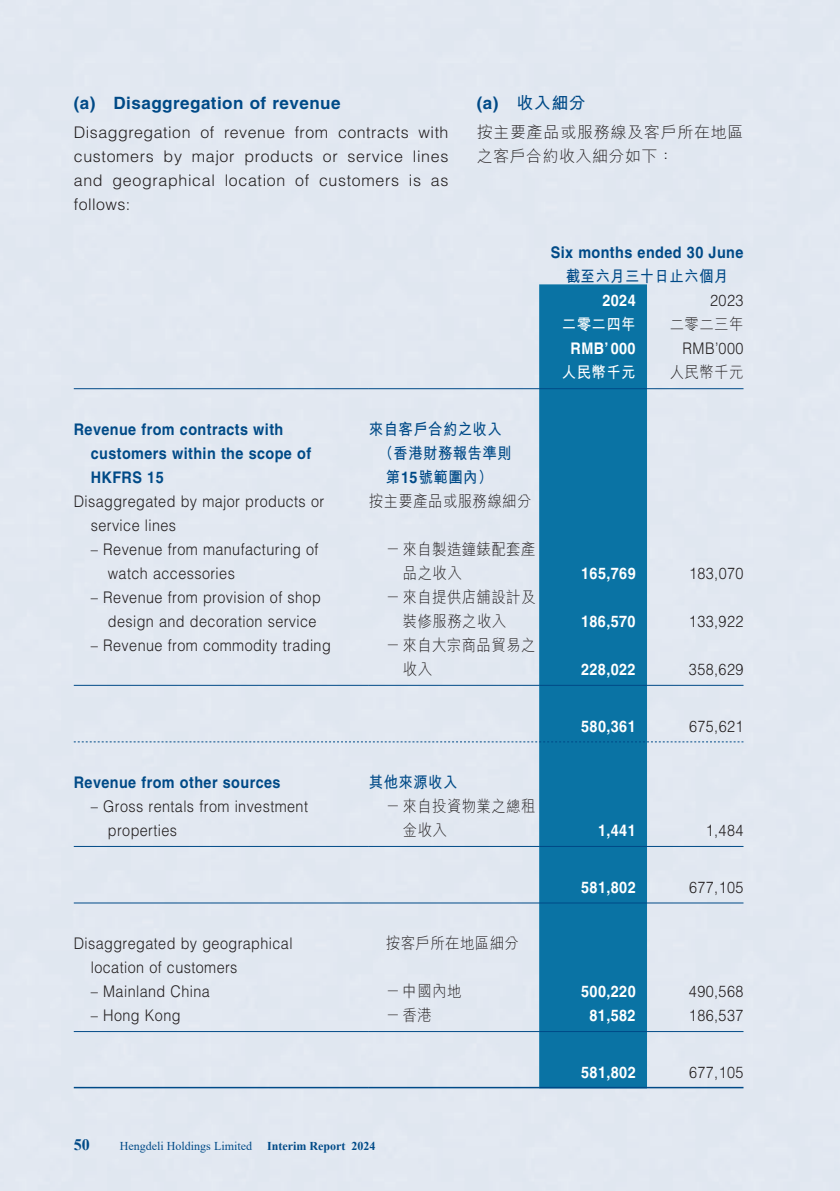
<style>
.page{position:relative;width:840px;height:1191px;background:#fff}
.page>*{position:absolute;margin:0;border:0;box-sizing:border-box;transform-origin:0 0}
.t1{font:700 17px "Helvetica LT Std";letter-spacing:.03em;color:#004a87}
.t2{font:700 17px "M Hei HK";color:#004a87}
.t3{font:300 16px/24px "Helvetica LT Std";letter-spacing:.03em;color:#231f20;scale:.9 1}
.t4{font:300 16px/24px "Helvetica LT Std";letter-spacing:.03em;color:#231f20;text-align:justify}
.t5{font:700 16px/24px "Helvetica LT Std";letter-spacing:.03em;color:#004a87;scale:.9 1}
.t6{font:300 16px/24px "M Hei HK";letter-spacing:.03em;color:#231f20;scale:.9 1}
.t7{font:700 16px "Helvetica LT Std";letter-spacing:.03em;color:#fff;scale:.9 1}
.t8{font:700 16px "M Hei HK";letter-spacing:.03em;color:#004a87;scale:.9 1}
.t9{font:300 16px/24px "M Hei HK";letter-spacing:.03em;color:#231f20}
.t10{font:700 16px "M Hei HK";letter-spacing:.03em;color:#fff;scale:.9 1}
.t11{font:700 16px "Times New Roman";color:#004a87}
.t12{font:12px "Times New Roman";color:#004a87}
.s1{font-family:"Helvetica LT Std"}
.s2{font-weight:700}
</style>
<div class="page">
<div style="left:0;top:0;width:839px;height:1191px;background:#e2e8f1"></div>
<div style="left:539px;top:284px;width:107px;height:802px;background:#0a73a4"></div>
<hr style="left:74px;top:388px;width:295px;height:1px;background:#004a87">
<hr style="left:369px;top:388px;width:170px;height:1px;background:#004a87">
<hr style="left:539px;top:388px;width:107px;height:1px;background:#004a87">
<hr style="left:646px;top:388px;width:97px;height:1px;background:#004a87">
<hr style="left:74px;top:685px;width:295px;height:1px;background:#004a87">
<hr style="left:369px;top:685px;width:170px;height:1px;background:#004a87">
<hr style="left:539px;top:685px;width:107px;height:1px;background:#004a87">
<hr style="left:646px;top:685px;width:97px;height:1px;background:#004a87">
<svg style="left:74px;top:741px;width:669px;height:1px"></svg>
<hr style="left:74px;top:846px;width:295px;height:1px;background:#004a87">
<hr style="left:369px;top:846px;width:170px;height:1px;background:#004a87">
<hr style="left:539px;top:846px;width:107px;height:1px;background:#004a87">
<hr style="left:646px;top:846px;width:97px;height:1px;background:#004a87">
<hr style="left:74px;top:902px;width:295px;height:1px;background:#004a87">
<hr style="left:369px;top:902px;width:170px;height:1px;background:#004a87">
<hr style="left:539px;top:902px;width:107px;height:1px;background:#004a87">
<hr style="left:646px;top:902px;width:97px;height:1px;background:#004a87">
<hr style="left:74px;top:1031px;width:295px;height:1px;background:#004a87">
<hr style="left:369px;top:1031px;width:170px;height:1px;background:#004a87">
<hr style="left:539px;top:1031px;width:107px;height:1px;background:#004a87">
<hr style="left:646px;top:1031px;width:97px;height:1px;background:#004a87">
<hr style="left:74px;top:1086px;width:295px;height:2px;background:#004a87">
<hr style="left:369px;top:1086px;width:170px;height:2px;background:#004a87">
<hr style="left:539px;top:1086px;width:107px;height:2px;background:#004a87">
<hr style="left:646px;top:1086px;width:97px;height:2px;background:#004a87">
<p class="t1" style="left:74px;top:92px;width:268px">(a) Disaggregation of revenue</p>
<p class="t4" style="left:74px;top:120px;width:376px">Disaggregation of revenue from contracts with customers by major products or service lines and geographical location of customers is as follows:</p>
<p class="t2" style="left:476px;top:90px;width:111px"><span class="s1">(a)</span> 收入細分</p>
<p class="t9" style="left:476px;top:120px;width:268px">按主要產品或服務線及客戶所在地區之客戶合約收入細分如下：</p>
<p class="t5" style="left:550px;top:240px;width:215px">Six months ended 30 June</p>
<p class="t8" style="left:565px;top:265px;width:182px">截至六月三十日止六個月</p>
<p class="t7" style="left:602px;top:291px;width:38px">2024</p>
<p class="t3" style="left:709px;top:288px;width:38px">2023</p>
<p class="t10" style="left:561px;top:313px;width:83px">二零二四年</p>
<p class="t6" style="left:669px;top:312px;width:83px">二零二三年</p>
<p class="t7" style="left:570px;top:339px;width:74px">RMB’ 000</p>
<p class="t3" style="left:682px;top:336px;width:69px">RMB’000</p>
<p class="t10" style="left:561px;top:361px;width:83px">人民幣千元</p>
<p class="t6" style="left:669px;top:360px;width:83px">人民幣千元</p>
<p class="t5" style="left:91px;top:417px;width:246px;text-indent:-17px">Revenue from contracts with customers within the scope of<br>HKFRS 15</p>
<p class="t8" style="left:368px;top:417px;width:149px">來自客戶合約之收入</p>
<p class="t8" style="left:378px;top:441px;width:149px">（香港財務報告準則</p>
<p class="t8" style="left:386px;top:465px;width:120px">第<span class="s1">15</span>號範圍內）</p>
<p class="t3" style="left:91px;top:489px;width:261px;text-indent:-17px">Disaggregated by major products or service lines</p>
<p class="t6" style="left:369px;top:489px;width:182px">按主要產品或服務線細分</p>
<p class="t3" style="left:108px;top:537px;width:235px;text-indent:-17px">– Revenue from manufacturing of watch accessories</p>
<p class="t6" style="left:403px;top:537px;width:149px;text-indent:-17px">－來自製造鐘錶配套產品之收入</p>
<p class="t3" style="left:91px;top:585px;width:257px;text-align:right">– Revenue from provision of shop design and decoration service</p>
<p class="t6" style="left:403px;top:585px;width:149px;text-indent:-17px">－來自提供店舖設計及裝修服務之收入</p>
<p class="t3" style="left:91px;top:633px;width:268px">– Revenue from commodity trading</p>
<p class="t6" style="left:402px;top:633px;width:149px;text-indent:-17px">－來自大宗商品貿易之收入</p>
<p class="t5" style="left:74px;top:770px;width:231px">Revenue from other sources</p>
<p class="t8" style="left:368px;top:770px;width:100px">其他來源收入</p>
<p class="t3" style="left:108px;top:794px;width:224px;text-indent:-17px">– Gross rentals from investment properties</p>
<p class="t6" style="left:403px;top:794px;width:149px;text-indent:-17px">－來自投資物業之總租金收入</p>
<p class="t7" style="left:581px;top:563px;width:62px">165,769</p>
<p class="t3" style="left:688px;top:561px;width:62px">183,070</p>
<p class="t7" style="left:581px;top:611px;width:62px">186,570</p>
<p class="t3" style="left:688px;top:609px;width:62px">133,922</p>
<p class="t7" style="left:580px;top:659px;width:62px">228,022</p>
<p class="t3" style="left:688px;top:657px;width:62px">358,629</p>
<p class="t7" style="left:581px;top:716px;width:62px">580,361</p>
<p class="t3" style="left:688px;top:713px;width:62px">675,621</p>
<p class="t7" style="left:597px;top:820px;width:43px">1,441</p>
<p class="t3" style="left:705px;top:818px;width:43px">1,484</p>
<p class="t7" style="left:581px;top:877px;width:62px">581,802</p>
<p class="t3" style="left:688px;top:875px;width:62px">677,105</p>
<p class="t3" style="left:91px;top:931px;width:225px;text-indent:-17px">Disaggregated by geographical location of customers</p>
<p class="t6" style="left:386px;top:931px;width:149px">按客戶所在地區細分</p>
<p class="t3" style="left:91px;top:979px;width:134px">– Mainland China</p>
<p class="t6" style="left:386px;top:979px;width:85px">－中國內地</p>
<p class="t7" style="left:581px;top:981px;width:62px">500,220</p>
<p class="t3" style="left:688px;top:979px;width:62px">490,568</p>
<p class="t3" style="left:91px;top:1003px;width:101px">– Hong Kong</p>
<p class="t6" style="left:385px;top:1003px;width:52px">－香港</p>
<p class="t7" style="left:589px;top:1005px;width:53px">81,582</p>
<p class="t3" style="left:688px;top:1003px;width:62px">186,537</p>
<p class="t11" style="left:74px;top:1133px;width:17px">50</p>
<p class="t12" style="left:120px;top:1137px;width:257px">Hengdeli Holdings Limited <span class="s2">Interim Report 2024</span></p>
<p class="t7" style="left:581px;top:1062px;width:62px">581,802</p>
<p class="t3" style="left:688px;top:1060px;width:62px">677,105</p>
</div>
